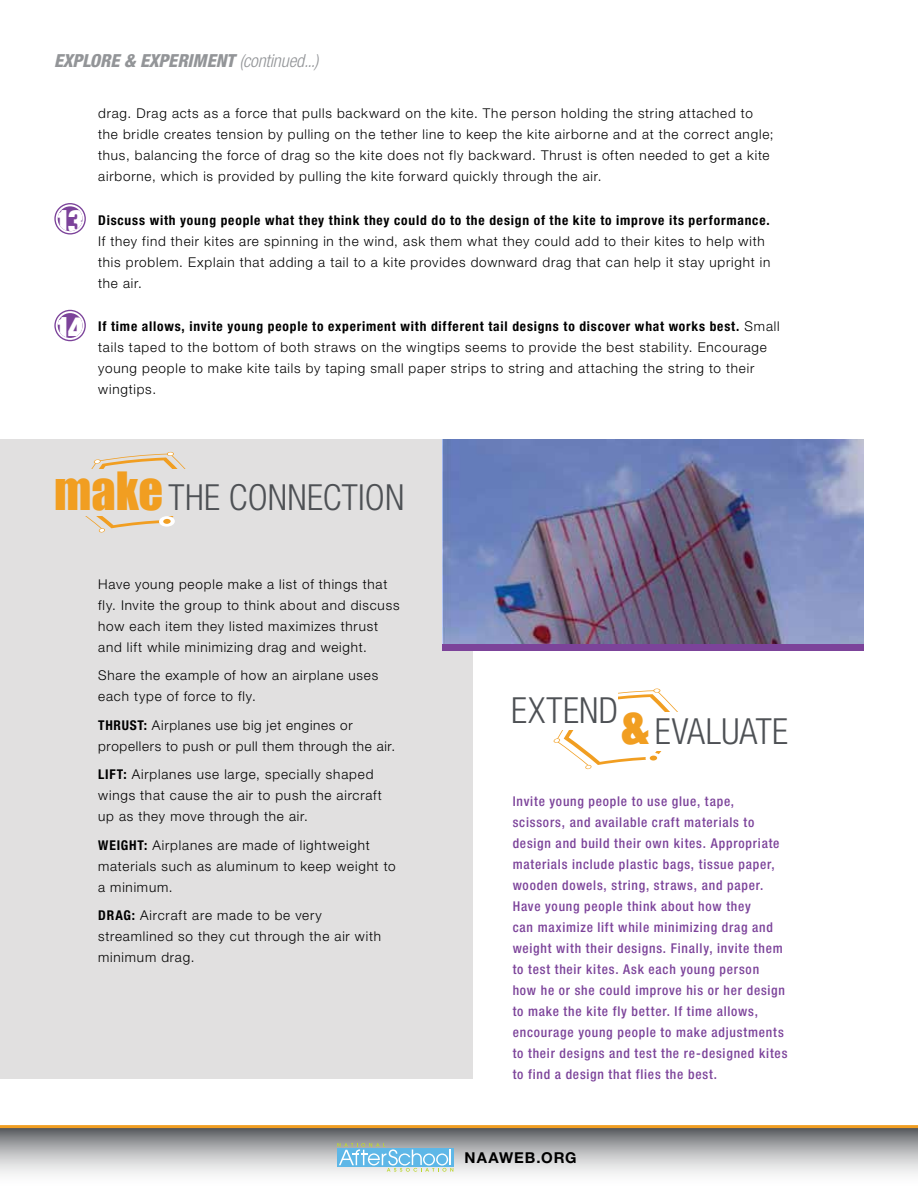
<style>
.page{position:relative;width:918px;height:1188px;background:#fff}
.page>*{position:absolute;margin:0;border:0;box-sizing:border-box;transform-origin:0 0}
.t1{font:300 condensed 36px "Helvetica Neue LT Std";letter-spacing:.01em;color:#4e5155}
.t2{font:900 condensed 32.4px "Helvetica Neue LT Std";color:#fff}
.t3{font:italic 800 condensed 18px "Helvetica Neue LT Std";letter-spacing:-.015em;color:#939598}
.t4{font:700 15px "Helvetica Neue LT Std";letter-spacing:.06em;color:#000}
.t5{font:300 13.5px/21px "Helvetica Neue LT Std";letter-spacing:.06em;color:#000}
.t6{font:500 condensed 13.5px/21px "Helvetica Neue LT Std";letter-spacing:.06em;color:#7c439a}
.t7{font:700 condensed 13.5px "Helvetica Neue LT Std";letter-spacing:.06em;color:#000}
.s1{font-weight:300}
.s2{font-weight:700;font-stretch:condensed}
.s3{font-family:"Impact";font-weight:400;font-stretch:normal;font-size:48.45px;color:#f19e21}
</style>
<div class="page">
<svg style="left:0;top:1128px;width:918px;height:46px"></svg>
<svg style="left:337px;top:1143px;width:116px;height:29px"></svg>
<hr style="left:0;top:1125px;width:918px;height:3px;background:#f19e21">
<div style="left:54px;top:203px;width:32px;height:32px;border:1px solid #7c439a;border-radius:50%"></div>
<div style="left:58px;top:206px;width:25px;height:25px;background:#7c439a;border-radius:50%"></div>
<div style="left:54px;top:310px;width:32px;height:31px;border:1px solid #7c439a;border-radius:50%"></div>
<div style="left:58px;top:313px;width:25px;height:25px;background:#7c439a;border-radius:50%"></div>
<div style="left:0;top:439px;width:472px;height:640px;background:#e1e0e0"></div>
<svg style="left:85px;top:452px;width:101px;height:81px"></svg>
<div style="left:63px;top:470px;width:145px;height:46px;background:#e1e0e0"></div>
<svg style="left:553px;top:688px;width:125px;height:82px"></svg>
<div style="left:509px;top:691px;width:109px;height:38px;background:#fff"></div>
<div style="left:655px;top:712px;width:203px;height:38px;background:#fff"></div>
<img style="left:443px;top:439px;width:421px;height:206px">
<div style="left:443px;top:645px;width:421px;height:6px;background:#7c439a"></div>
<h3 class="t3" style="left:54px;top:49px;width:266px">EXPLORE &amp; EXPERIMENT <span class="s1">(continued...)</span></h3>
<h2 class="t2" style="left:54px;top:201px;width:32px">13</h2>
<h2 class="t2" style="left:54px;top:308px;width:32px">14</h2>
<p class="t5" style="left:98px;top:103px;width:677px">drag. Drag acts as a force that pulls backward on the kite. The person holding the string attached to the bridle creates tension by pulling on the tether line to keep the kite airborne and at the correct angle; thus, balancing the force of drag so the kite does not fly backward. Thrust is often needed to get a kite airborne, which is provided by pulling the kite forward quickly through the air.</p>
<p class="t7" style="left:98px;top:212px;width:673px">Discuss with young people what they think they could do to the design of the kite to improve its performance.</p>
<p class="t5" style="left:98px;top:230px;width:674px">If they find their kites are spinning in the wind, ask them what they could add to their kites to help with this problem. Explain that adding a tail to a kite provides downward drag that can help it stay upright in the air.</p>
<p class="t5" style="left:98px;top:316px;width:683px"><span class="s2">If time allows, invite young people to experiment with different tail designs to discover what works best.</span> Small tails taped to the bottom of both straws on the wingtips seems to provide the best stability. Encourage young people to make kite tails by taping small paper strips to string and attaching the string to their wingtips.</p>
<h1 class="t1" style="left:54px;top:477px;width:352px"><span class="s3">make</span>THE CONNECTION</h1>
<p class="t5" style="left:98px;top:573px;width:303px">Have young people make a list of things that fly. Invite the group to think about and discuss how each item they listed maximizes thrust and lift while minimizing drag and weight.</p>
<p class="t5" style="left:98px;top:665px;width:282px">Share the example of how an airplane uses each type of force to fly.</p>
<p class="t5" style="left:98px;top:714px;width:298px"><span class="s2">THRUST:</span> Airplanes use big jet engines or propellers to push or pull them through the air.</p>
<p class="t5" style="left:98px;top:764px;width:285px"><span class="s2">LIFT:</span> Airplanes use large, specially shaped wings that cause the air to push the aircraft up as they move through the air.</p>
<p class="t5" style="left:98px;top:834px;width:299px"><span class="s2">WEIGHT:</span> Airplanes are made of lightweight materials such as aluminum to keep weight to a minimum.</p>
<p class="t5" style="left:98px;top:905px;width:284px"><span class="s2">DRAG:</span> Aircraft are made to be very streamlined so they cut through the air with minimum drag.</p>
<h1 class="t1" style="left:511px;top:710px;width:278px">EXTEND<span class="s3">&amp;</span>EVALUATE</h1>
<p class="t6" style="left:513px;top:791px;width:276px">Invite young people to use glue, tape, scissors, and available craft materials to design and build their own kites. Appropriate materials include plastic bags, tissue paper, wooden dowels, string, straws, and paper.<br>Have young people think about how they<br>can maximize lift while minimizing drag and weight with their designs. Finally, invite them to test their kites. Ask each young person<br>how he or she could improve his or her design to make the kite fly better. If time allows, encourage young people to make adjustments to their designs and test the re-designed kites to find a design that flies the best.</p>
<p class="t4" style="left:465px;top:1148px;width:114px">NAAWEB.ORG</p>
</div>
